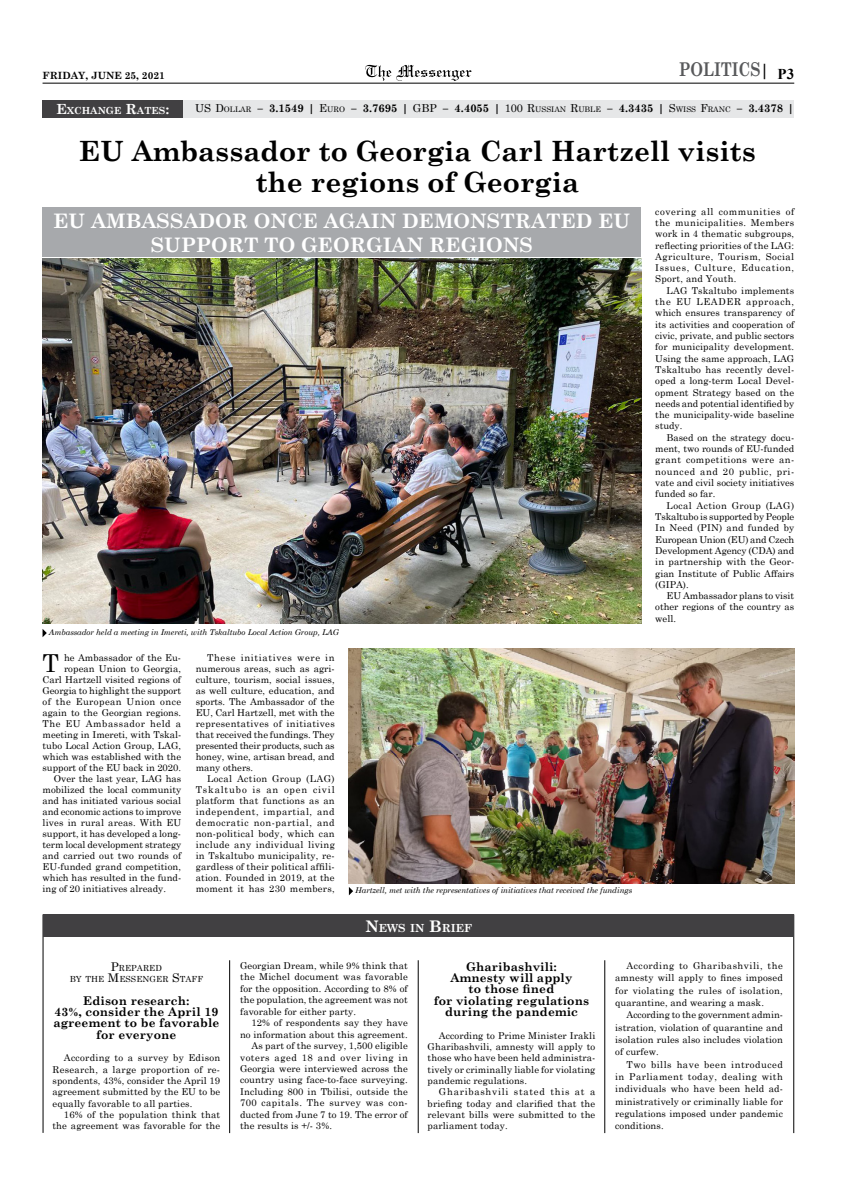
<style>
.page{position:relative;width:851px;height:1191px;background:#fff}
.page>*{position:absolute;margin:0;border:0;box-sizing:border-box;transform-origin:0 0}
.t1{font:700 28px/31px "Century Schoolbook";color:#000;text-align:center}
.t2{font:24.7px "Century Schoolbook";color:#000}
.t3{font:700 20px/24px "Century Schoolbook";color:#fff;text-align:center}
.t4{font:700 19px "Century Schoolbook";color:#58595b;scale:.8 1}
.t5{font:700 15px "Times New Roman";color:#000}
.t6{font:700 12px/11.3px "Century Schoolbook";letter-spacing:.01em;color:#000;text-align:center}
.t7{font:700 11.2px "Century Schoolbook";color:#fff}
.t8{font:700 11px "Century Schoolbook";color:#000}
.t9{font:700 10px "Century Schoolbook";color:#000}
.t10{font:700 9.8px "Century Schoolbook";color:#fff}
.t11{font:9.5px/11.3px "Century Schoolbook";letter-spacing:.01em;color:#000;text-align:justify}
.t12{font:9.5px "Century Schoolbook";letter-spacing:.045em;color:#000}
.t13{font:9.5px "Century Schoolbook";letter-spacing:.055em;color:#000}
.t14{font:8.4px/11.3px "Century Schoolbook";letter-spacing:.015em;color:#000}
.t15{font:italic 8px "Century Schoolbook";letter-spacing:-.01em;color:#000}
.s1{font-size:17px;color:#000}
.s2{font-size:14px}
.s3{font-weight:400}
.s4{font-weight:400;font-size:7.7px}
.s5{font-family:"A Kolkhety N";font-weight:400}
.s6{font-size:16px}
.s7{font-size:12px}
</style>
<div class="page">
<hr style="left:43px;top:83px;width:751px;height:1px;background:#000">
<svg style="left:365px;top:65px;width:106px;height:16px"></svg>
<img style="left:43px;top:258px;width:598px;height:365px">
<div style="left:43px;top:100px;width:751px;height:17px;background:#e6e7e8"></div>
<div style="left:43px;top:100px;width:140px;height:17px;background:#414042"></div>
<hr style="left:43px;top:914px;width:1px;height:218px;background:#000">
<hr style="left:793px;top:914px;width:1px;height:219px;background:#000">
<hr style="left:604px;top:960px;width:1px;height:173px;background:#000">
<hr style="left:417px;top:960px;width:1px;height:173px;background:#000">
<hr style="left:229px;top:960px;width:1px;height:173px;background:#000">
<div style="left:44px;top:914px;width:750px;height:23px;background:#414042"></div>
<svg style="left:43px;top:629px;width:4px;height:8px"></svg>
<svg style="left:349px;top:887px;width:4px;height:8px"></svg>
<img style="left:349px;top:648px;width:445px;height:235px">
<div style="left:43px;top:207px;width:598px;height:50px;background:#a7a9ac"></div>
<h3 class="t4" style="left:678px;top:55px;width:114px">POLITICS<span class="s1">|</span></h3>
<p class="t9" style="left:43px;top:67px;width:124px">FRIDAY, JUNE 25, 2021</p>
<h3 class="t5" style="left:777px;top:63px;width:18px">P3</h3>
<p class="t10" style="left:56px;top:102px;width:114px"><span class="s2">E</span>XCHANGE <span class="s2">R</span>ATES<span class="s2">:</span></p>
<p class="t8" style="left:195px;top:99px;width:600px"><span class="s3">US D</span><span class="s4">OLLAR</span> <span class="s5">_</span> 3.1549 | <span class="s3">E</span><span class="s4">URO</span> <span class="s5">_</span> 3.7695 | <span class="s3">GBP</span> <span class="s5">_</span> 4.4055 | <span class="s3">100 R</span><span class="s4">USSIAN</span> <span class="s3">R</span><span class="s4">UBLE</span> <span class="s5">_</span> 4.3435 | <span class="s3">S</span><span class="s4">WISS</span> <span class="s3">F</span><span class="s4">RANC</span> <span class="s5">_</span> 3.4378 |</p>
<h1 class="t1" style="left:79px;top:134px;width:678px">EU Ambassador to Georgia Carl Hartzell visits the regions of Georgia</h1>
<h3 class="t3" style="left:53px;top:207px;width:578px">EU AMBASSADOR ONCE AGAIN DEMONSTRATED EU<br>SUPPORT TO GEORGIAN REGIONS</h3>
<p class="t15" style="left:49px;top:626px;width:291px">Ambassador held a meeting in Imereti, with Tskaltubo Local Action Group, LAG</p>
<h2 class="t2" style="left:43px;top:642px;width:18px">T</h2>
<p class="t11" style="left:64px;top:651px;width:119px">he Ambassador of the Eu-</p>
<p class="t11" style="left:64px;top:662px;width:119px">ropean Union to Georgia,</p>
<p class="t11" style="left:43px;top:673px;width:140px">Carl Hartzell visited regions of</p>
<p class="t11" style="left:43px;top:684px;width:140px">Georgia to highlight the support</p>
<p class="t12" style="left:43px;top:693px;width:140px">of the European Union once</p>
<p class="t11" style="left:43px;top:706px;width:140px">again to the Georgian regions.</p>
<p class="t13" style="left:43px;top:715px;width:140px">The EU Ambassador held a</p>
<p class="t11" style="left:43px;top:728px;width:140px">meeting in Imereti, with Tskal-</p>
<p class="t11" style="left:43px;top:739px;width:140px">tubo Local Action Group, LAG,</p>
<p class="t11" style="left:43px;top:750px;width:140px">which was established with the</p>
<p class="t11" style="left:43px;top:761px;width:140px">support of the EU back in 2020.</p>
<p class="t11" style="left:54px;top:772px;width:129px">Over the last year, LAG has</p>
<p class="t11" style="left:43px;top:783px;width:140px">mobilized the local community</p>
<p class="t11" style="left:43px;top:794px;width:140px">and has initiated various social</p>
<p class="t11" style="left:43px;top:805px;width:140px">and economic actions to improve</p>
<p class="t11" style="left:43px;top:816px;width:140px">lives in rural areas. With EU</p>
<p class="t11" style="left:43px;top:827px;width:140px">support, it has developed a long-</p>
<p class="t11" style="left:43px;top:838px;width:140px">term local development strategy</p>
<p class="t11" style="left:43px;top:849px;width:140px">and carried out two rounds of</p>
<p class="t11" style="left:43px;top:860px;width:140px">EU-funded grand competition,</p>
<p class="t11" style="left:43px;top:871px;width:140px">which has resulted in the fund-</p>
<p class="t11" style="left:43px;top:882px;width:125px">ing of 20 initiatives already.</p>
<p class="t11" style="left:196px;top:651px;width:140px;line-height:11px;text-indent:11px">These initiatives were in numerous areas, such as agri&shy;culture, tourism, social issues, as well culture, education, and sports. The Ambassador of the EU, Carl Hartzell, met with the representatives of initiatives that received the fundings. They presented their products, such as honey, wine, artisan bread, and many others.</p>
<p class="t11" style="left:196px;top:772px;width:140px;line-height:11px;text-indent:11px">Local Action Group (LAG)<br>Tskaltubo is an open civil platform that functions as an independent, impartial, and democratic non-partial, and non-political body, which can include any individual living in Tskaltubo municipality, re&shy;gardless of their political affili&shy;ation. Founded in 2019, at the moment it has 230 members,</p>
<p class="t15" style="left:355px;top:884px;width:278px">Hartzell, met with the representatives of initiatives that received the fundings</p>
<p class="t7" style="left:365px;top:919px;width:108px"><span class="s6">N</span>EWS IN <span class="s6">B</span>RIEF</p>
<p class="t11" style="left:655px;top:205px;width:140px">covering all communities of the municipalities. Members work in 4 thematic subgroups, reflecting priorities of the LAG:<br>Agriculture, Tourism, Social Issues, Culture, Education, Sport, and Youth.</p>
<p class="t11" style="left:655px;top:284px;width:140px;text-indent:11px">LAG Tskaltubo implements the EU LEADER approach, which ensures transparency of its activities and cooperation of civic, private, and public sectors for municipality development.<br>Using the same approach, LAG Tskaltubo has recently devel&shy;oped a long-term Local Devel&shy;opment Strategy based on the needs and potential identified by the municipality-wide baseline study.</p>
<p class="t11" style="left:655px;top:431px;width:140px;text-indent:11px">Based on the strategy docu&shy;ment, two rounds of EU-funded grant competitions were an&shy;nounced and 20 public, pri&shy;vate and civil society initiatives funded so far.</p>
<p class="t11" style="left:655px;top:499px;width:140px;text-indent:11px">Local Action Group (LAG)<br>Tskaltubo is supported by People In Need (PIN) and funded by European Union (EU) and Czech Development Agency (CDA) and in partnership with the Geor&shy;gian Institute of Public Affairs (GIPA).</p>
<p class="t11" style="left:655px;top:589px;width:140px;text-indent:11px">EU Ambassador plans to visit other regions of the country as well.</p>
<p class="t14" style="left:70px;top:961px;width:129px;text-indent:41px"><span class="s7">P</span>REPARED<br>BY THE <span class="s7">M</span>ESSENGER <span class="s7">S</span>TAFF</p>
<p class="t6" style="left:53px;top:994px;width:167px">Edison research:<br>43%, consider the April 19 agreement to be favorable for everyone</p>
<p class="t11" style="left:52px;top:1051px;width:169px;text-indent:11px">According to a survey by Edison Research, a large proportion of re&shy;spondents, 43%, consider the April 19 agreement submitted by the EU to be equally favorable to all parties.</p>
<p class="t11" style="left:52px;top:1108px;width:169px;text-align:right">16% of the population think that the agreement was favorable for the</p>
<p class="t11" style="left:240px;top:959px;width:169px">Georgian Dream, while 9% think that the Michel document was favorable for the opposition. According to 8% of the population, the agreement was not favorable for either party.</p>
<p class="t11" style="left:251px;top:1016px;width:158px">12% of respondents say they have</p>
<p class="t11" style="left:240px;top:1027px;width:169px">no information about this agreement.</p>
<p class="t11" style="left:251px;top:1039px;width:158px">As part of the survey, 1,500 eligible</p>
<p class="t13" style="left:240px;top:1049px;width:169px">voters aged 18 and over living in</p>
<p class="t11" style="left:240px;top:1062px;width:169px">Georgia were interviewed across the</p>
<p class="t11" style="left:240px;top:1073px;width:169px">country using face-to-face surveying.</p>
<p class="t11" style="left:240px;top:1085px;width:169px">Including 800 in Tbilisi, outside the</p>
<p class="t12" style="left:240px;top:1094px;width:169px">700 capitals. The survey was con-</p>
<p class="t11" style="left:240px;top:1107px;width:169px">ducted from June 7 to 19. The error of</p>
<p class="t11" style="left:240px;top:1119px;width:93px">the results is +/- 3%.</p>
<p class="t6" style="left:434px;top:960px;width:157px">Gharibashvili:<br>Amnesty will apply<br>to those fined<br>for violating regulations during the pandemic</p>
<p class="t11" style="left:427px;top:1028px;width:169px;text-indent:11px">According to Prime Minister Irakli Gharibashvili, amnesty will apply to those who have been held administra&shy;tively or criminally liable for violating pandemic regulations.</p>
<p class="t11" style="left:427px;top:1085px;width:169px;text-indent:11px">Gharibashvili stated this at a briefing today and clarified that the relevant bills were submitted to the parliament today.</p>
<p class="t11" style="left:615px;top:958px;width:169px;line-height:12.3px;text-indent:11px">According to Gharibashvili, the amnesty will apply to fines imposed for violating the rules of isolation, quarantine, and wearing a mask.</p>
<p class="t11" style="left:615px;top:1008px;width:169px;line-height:12.3px;text-indent:11px">According to the government admin&shy;istration, violation of quarantine and isolation rules also includes violation of curfew.</p>
<p class="t11" style="left:615px;top:1057px;width:169px;line-height:12.3px;text-indent:11px">Two bills have been introduced in Parliament today, dealing with individuals who have been held ad&shy;ministratively or criminally liable for regulations imposed under pandemic conditions.</p>
</div>
